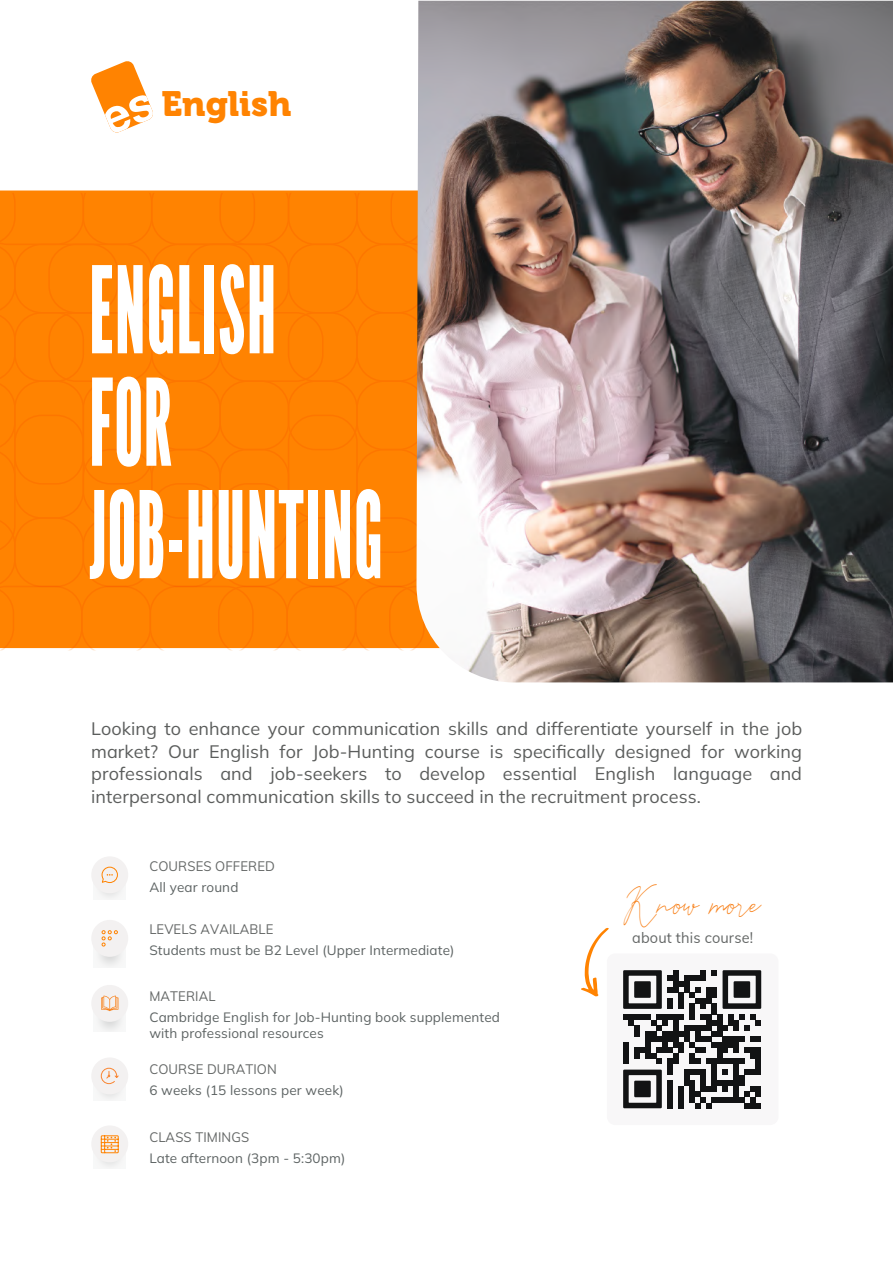
<style>
.page{position:relative;width:893px;height:1263px;background:#fff}
.page>*{position:absolute;margin:0;border:0;box-sizing:border-box;transform-origin:0 0}
.t1{font:condensed 120px/112.5px "League Gothic";color:#fff}
.t2{font:42.3px "Reman";color:#f8831e}
.t3{font:34.95px "Museo 900";color:#ff8301}
.t4{font:200 18px/22.5px "Mulish";letter-spacing:.005em;color:#5b5d5c;text-align:justify}
.t5{font:15px "Mulish";letter-spacing:.01em;color:#646766}
.t6{font:200 13.5px/16.2px "Mulish";letter-spacing:.01em;color:#5d6363}
.t7{font:13.5px "Mulish";letter-spacing:.01em;color:#646766}
</style>
<div class="page">
<div style="left:0;top:193px;width:416px;height:457px;background:#ff8301"></div>
<img style="left:416px;top:0;width:477px;height:682px">
<svg style="left:91px;top:61px;width:62px;height:72px"></svg>
<svg style="left:581px;top:928px;width:28px;height:69px"></svg>
<div style="left:607px;top:953px;width:171px;height:172px;background:#f8f7f8;border-radius:8px"></div>
<div style="left:94px;top:870px;width:32px;height:29px;background:#f3f3f3"></div>
<div style="left:91px;top:856px;width:37px;height:37px;background:#f3f1f1;border-radius:50%"></div>
<svg style="left:101px;top:866px;width:17px;height:17px"></svg>
<svg style="left:97px;top:949px;width:28px;height:18px"></svg>
<div style="left:91px;top:920px;width:37px;height:37px;background:#f3f1f1;border-radius:50%"></div>
<svg style="left:102px;top:930px;width:16px;height:16px"></svg>
<div style="left:94px;top:1071px;width:32px;height:29px;background:#f3f3f3"></div>
<div style="left:91px;top:1057px;width:37px;height:37px;background:#f3f1f1;border-radius:50%"></div>
<svg style="left:100px;top:1067px;width:19px;height:17px"></svg>
<div style="left:94px;top:1139px;width:32px;height:29px;background:#f3f3f3"></div>
<div style="left:91px;top:1125px;width:37px;height:37px;background:#f3f1f1;border-radius:50%"></div>
<svg style="left:100px;top:1135px;width:19px;height:19px"></svg>
<svg style="left:97px;top:1014px;width:28px;height:18px"></svg>
<div style="left:91px;top:985px;width:37px;height:37px;background:#f3f1f1;border-radius:50%"></div>
<svg style="left:101px;top:995px;width:17px;height:16px"></svg>
<svg style="left:623px;top:970px;width:138px;height:138px"></svg>
<h3 class="t3" style="left:162px;top:83px;width:131px">English</h3>
<h1 class="t1" style="left:90px;top:255px;width:296px">ENGLISH<br>FOR<br>JOB-HUNTING</h1>
<p class="t4" style="left:91px;top:717px;width:712px">Looking to enhance your communication skills and differentiate yourself in the job market? Our English for Job-Hunting course is specifically designed for working professionals and job-seekers to develop essential English language and interpersonal communication skills to succeed in the recruitment process.</p>
<p class="t7" style="left:149px;top:857px;width:127px">COURSES OFFERED</p>
<p class="t6" style="left:149px;top:879px;width:91px">All year round</p>
<p class="t7" style="left:149px;top:919px;width:126px">LEVELS AVAILABLE</p>
<p class="t6" style="left:149px;top:942px;width:307px">Students must be B2 Level (Upper Intermediate)</p>
<p class="t7" style="left:149px;top:986px;width:68px">MATERIAL</p>
<p class="t6" style="left:149px;top:1008px;width:352px">Cambridge English for Job-Hunting book supplemented with professional resources</p>
<p class="t7" style="left:149px;top:1059px;width:129px">COURSE DURATION</p>
<p class="t6" style="left:149px;top:1082px;width:196px">6 weeks (15 lessons per week)</p>
<p class="t7" style="left:149px;top:1127px;width:101px">CLASS TIMINGS</p>
<p class="t6" style="left:149px;top:1149px;width:198px">Late afternoon (3pm - 5:30pm)</p>
<h2 class="t2" style="left:624px;top:877px;width:138px">Know more</h2>
<p class="t5" style="left:632px;top:926px;width:122px">about this course!</p>
</div>
